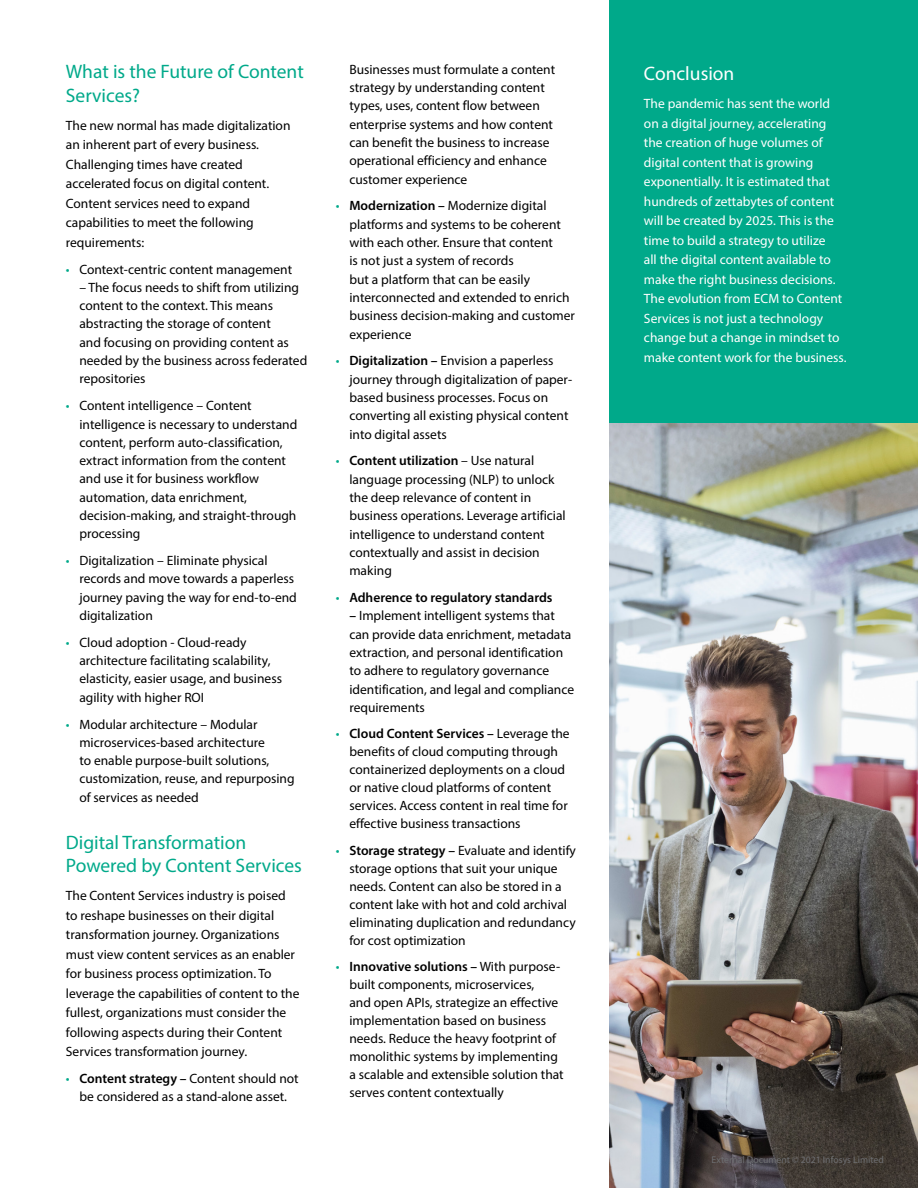
<style>
.page{position:relative;width:918px;height:1188px;background:#fff}
.page>*{position:absolute;margin:0;border:0;box-sizing:border-box;transform-origin:0 0}
.t1{font:19.5px/23.4px "Myriad Pro";color:#00a98a}
.t2{font:19.5px "Myriad Pro";color:#fff}
.t3{font:13.5px/18.3px "Myriad Pro";color:#000}
.t4{font:13.5px/19.5px "Myriad Pro";color:#fff}
.t5{font:600 13.5px "Myriad Pro";color:#000}
.t6{font:9.75px "Myriad Pro";color:#6d6e71}
.s1{color:#00a98a}
.s2{font-weight:600}
.s3{font-weight:400;color:#00a98a}
</style>
<div class="page">
<img style="left:609px;top:423px;width:309px;height:765px">
<div style="left:609px;top:0;width:309px;height:423px;background:#00a98a"></div>
<h1 class="t1" style="left:66px;top:60px;width:239px">What is the Future of Content<br>Services?</h1>
<p class="t3" style="left:66px;top:115px;width:226px;line-height:19.5px">The new normal has made digitalization an inherent part of every business.<br>Challenging times have created accelerated focus on digital content.<br>Content services need to expand capabilities to meet the following requirements:</p>
<p class="t3" style="left:66px;top:260px;width:228px"><span class="s1">•</span> Context-centric content management</p>
<p class="t3" style="left:79px;top:278px;width:229px">– The focus needs to shift from utilizing content to the context. This means abstracting the storage of content<br>and focusing on providing content as needed by the business across federated repositories</p>
<p class="t3" style="left:79px;top:396px;width:220px;text-indent:-14px"><span class="s1">•</span> Content intelligence – Content intelligence is necessary to understand content, perform auto-classification, extract information from the content and use it for business workflow automation, data enrichment, decision-making, and straight-through processing</p>
<p class="t3" style="left:79px;top:551px;width:219px;text-indent:-14px"><span class="s1">•</span> Digitalization – Eliminate physical records and move towards a paperless journey paving the way for end-to-end digitalization</p>
<p class="t3" style="left:79px;top:633px;width:204px;text-indent:-14px"><span class="s1">•</span> Cloud adoption - Cloud-ready architecture facilitating scalability, elasticity, easier usage, and business agility with higher ROI</p>
<p class="t3" style="left:79px;top:715px;width:217px;text-indent:-14px"><span class="s1">•</span> Modular architecture – Modular microservices-based architecture<br>to enable purpose-built solutions, customization, reuse, and repurposing of services as needed</p>
<h1 class="t1" style="left:66px;top:830px;width:238px">Digital Transformation<br>Powered by Content Services</h1>
<p class="t3" style="left:66px;top:886px;width:235px;line-height:19.5px">The Content Services industry is poised to reshape businesses on their digital transformation journey. Organizations must view content services as an enabler for business process optimization. To leverage the capabilities of content to the fullest, organizations must consider the following aspects during their Content Services transformation journey.</p>
<p class="t3" style="left:66px;top:1069px;width:234px;text-align:center"><span class="s1">•</span> <span class="s2">Content strategy –</span> Content should not be considered as a stand-alone asset.</p>
<p class="t3" style="left:349px;top:60px;width:207px">Businesses must formulate a content strategy by understanding content types, uses, content flow between enterprise systems and how content can benefit the business to increase operational efficiency and enhance customer experience</p>
<p class="t3" style="left:349px;top:197px;width:227px;text-indent:-14px"><span class="s1">•</span> <span class="s2">Modernization –</span> Modernize digital platforms and systems to be coherent with each other. Ensure that content<br>is not just a system of records<br>but a platform that can be easily interconnected and extended to enrich business decision-making and customer experience</p>
<p class="t3" style="left:349px;top:352px;width:224px;text-indent:-14px"><span class="s1">•</span> <span class="s2">Digitalization –</span> Envision a paperless journey through digitalization of paper&shy;based business processes. Focus on converting all existing physical content into digital assets</p>
<p class="t3" style="left:349px;top:452px;width:218px;text-indent:-14px"><span class="s1">•</span> <span class="s2">Content utilization</span> – Use natural language processing (NLP) to unlock the deep relevance of content in business operations. Leverage artificial intelligence to understand content contextually and assist in decision making</p>
<p class="t5" style="left:336px;top:589px;width:218px"><span class="s3">•</span> Adherence to regulatory standards</p>
<p class="t3" style="left:349px;top:606px;width:226px"><span class="s2">–</span> Implement intelligent systems that can provide data enrichment, metadata extraction, and personal identification to adhere to regulatory governance identification, and legal and compliance requirements</p>
<p class="t3" style="left:349px;top:725px;width:222px;text-indent:-14px"><span class="s1">•</span> <span class="s2">Cloud Content Services –</span> Leverage the benefits of cloud computing through containerized deployments on a cloud or native cloud platforms of content services. Access content in real time for effective business transactions</p>
<p class="t3" style="left:349px;top:841px;width:228px;text-indent:-14px"><span class="s1">•</span> <span class="s2">Storage strategy –</span> Evaluate and identify storage options that suit your unique needs. Content can also be stored in a content lake with hot and cold archival eliminating duplication and redundancy for cost optimization</p>
<p class="t3" style="left:349px;top:958px;width:216px;text-indent:-14px"><span class="s1">•</span> <span class="s2">Innovative solutions –</span> With purpose&shy;built components, microservices,<br>and open APIs, strategize an effective implementation based on business needs. Reduce the heavy footprint of monolithic systems by implementing a scalable and extensible solution that serves content contextually</p>
<h1 class="t2" style="left:644px;top:62px;width:92px">Conclusion</h1>
<p class="t4" style="left:644px;top:94px;width:204px">The pandemic has sent the world on a digital journey, accelerating the creation of huge volumes of digital content that is growing exponentially. It is estimated that hundreds of zettabytes of content will be created by 2025. This is the time to build a strategy to utilize<br>all the digital content available to make the right business decisions.<br>The evolution from ECM to Content Services is not just a technology change but a change in mindset to make content work for the business.</p>
<p class="t6" style="left:712px;top:1154px;width:174px">External Document © 2021 Infosys Limited</p>
</div>
